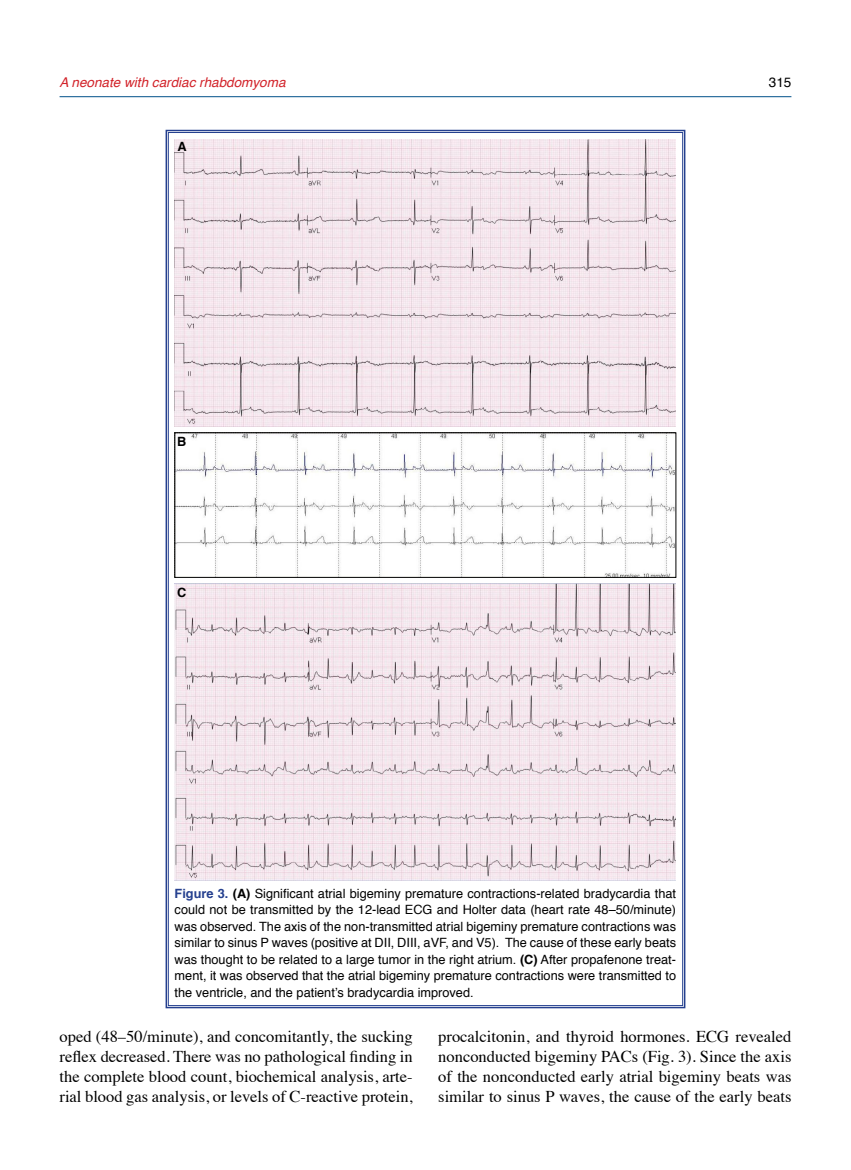
<style>
.page{position:relative;width:851px;height:1170px;background:#fff}
.page>*{position:absolute;margin:0;border:0;box-sizing:border-box;transform-origin:0 0}
.t1{font:16.5px/20px "Times";color:#000;text-align:justify}
.t2{font:italic 13.5px "Helvetica";color:#d2232a}
.t3{font:13.5px "Helvetica";color:#000}
.t4{font:12.75px/16.5px "Helvetica";color:#000;text-align:justify}
.t5{font:700 12.75px "Helvetica";color:#000}
.s1{font-weight:700;color:#25408f}
.s2{font-weight:700}
</style>
<div class="page">
<hr style="left:60px;top:96px;width:731px;height:1px;background:#00508a">
<svg style="left:165px;top:129px;width:521px;height:879px"></svg>
<img style="left:175px;top:139px;width:500px;height:287px">
<img style="left:177px;top:434px;width:497px;height:141px">
<div style="left:175px;top:432px;width:501px;height:145px;border:1px solid #000"></div>
<img style="left:175px;top:583px;width:500px;height:297px">
<p class="t2" style="left:60px;top:71px;width:227px">A neonate with cardiac rhabdomyoma</p>
<p class="t3" style="left:768px;top:72px;width:24px">315</p>
<p class="t5" style="left:177px;top:136px;width:11px">A</p>
<p class="t5" style="left:177px;top:431px;width:11px">B</p>
<p class="t5" style="left:177px;top:582px;width:11px">C</p>
<p class="t4" style="left:175px;top:885px;width:503px"><span class="s1">Figure 3.</span> <span class="s2">(A)</span> Significant atrial bigeminy premature contractions-related bradycardia that could not be transmitted by the 12-lead ECG and Holter data (heart rate 48–50/minute) was observed. The axis of the non-transmitted atrial bigeminy premature contractions was similar to sinus P waves (positive at DII, DIII, aVF, and V5). The cause of these early beats was thought to be related to a large tumor in the right atrium. <span class="s2">(C)</span> After propafenone treat&shy;ment, it was observed that the atrial bigeminy premature contractions were transmitted to the ventricle, and the patient’s bradycardia improved.</p>
<p class="t1" style="left:60px;top:1024px;width:354px">oped (48–50/minute), and concomitantly, the sucking reflex decreased. There was no pathological finding in the complete blood count, biochemical analysis, arte&shy;rial blood gas analysis, or levels of C-reactive protein,</p>
<p class="t1" style="left:438px;top:1024px;width:354px">procalcitonin, and thyroid hormones. ECG revealed nonconducted bigeminy PACs (Fig. 3). Since the axis of the nonconducted early atrial bigeminy beats was similar to sinus P waves, the cause of the early beats</p>
</div>
